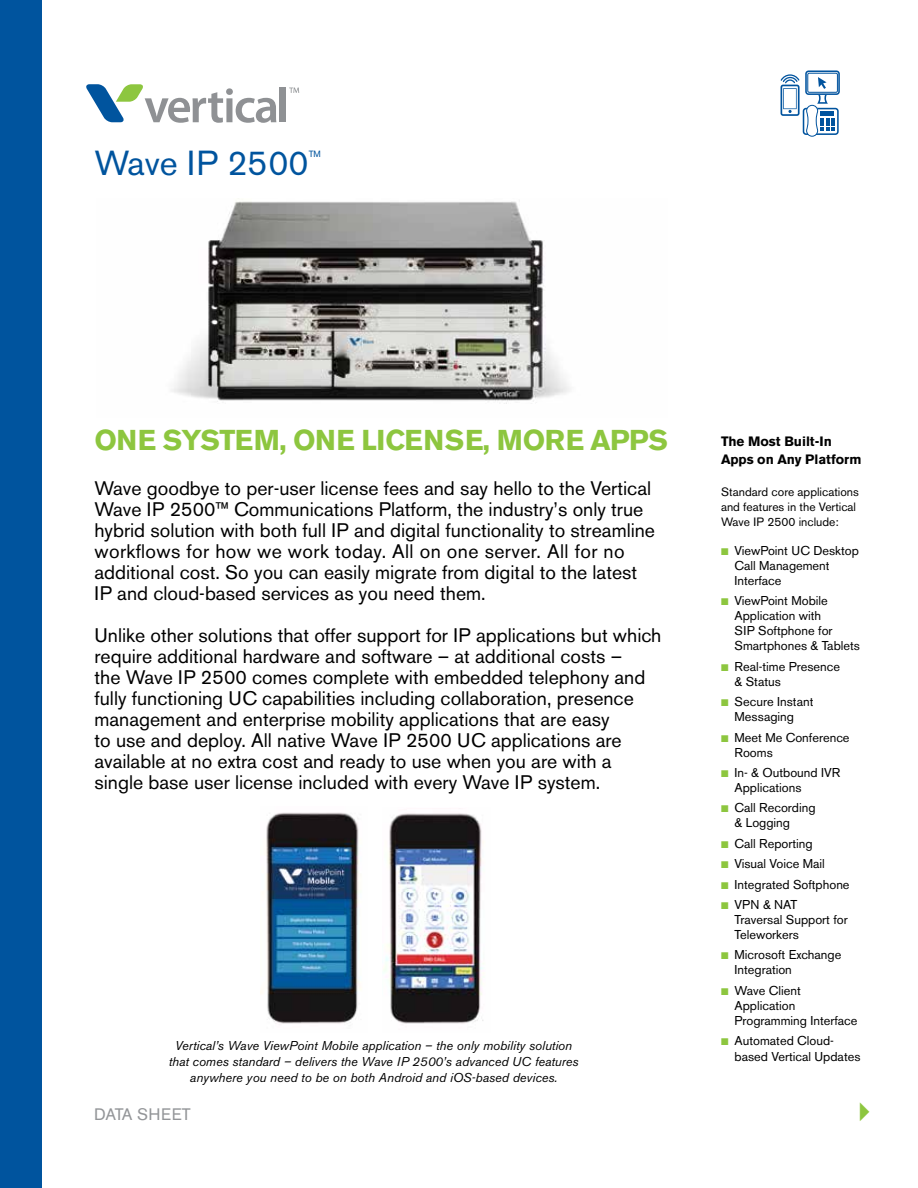
<style>
.page{position:relative;width:918px;height:1188px;background:#fff}
.page>*{position:absolute;margin:0;border:0;box-sizing:border-box;transform-origin:0 0}
.t1{font:34.5px "Akzidenz Grotesk BE";color:#00549e}
.t2{font:700 28.5px "Akzidenz Grotesk BE";letter-spacing:-.02em;color:#8dc63f}
.t3{font:19.5px/21px "Akzidenz Grotesk BE";color:#000}
.t4{font:16.5px "Akzidenz Grotesk BE";color:#939598}
.t5{font:700 13.5px/17.2px "Akzidenz Grotesk BE";color:#000}
.t6{font:12.75px/15px "Akzidenz Grotesk BE";color:#000}
.t7{font:italic 12.75px/15.8px "Akzidenz Grotesk BE";color:#000;text-align:center}
.t8{font:12px/15px "Akzidenz Grotesk BE";color:#000}
.t9{font:9px "Akzidenz Grotesk BE";color:#00549e}
.s1{color:#8dc63f}
</style>
<div class="page">
<div style="left:0;top:0;width:42px;height:1188px;background:#00549e"></div>
<svg style="left:289px;top:88px;width:10px;height:5px"></svg>
<div style="left:280px;top:87px;width:6px;height:35px;background:#8f9194"></div>
<svg style="left:86px;top:84px;width:190px;height:39px"></svg>
<img style="left:260px;top:812px;width:101px;height:212px">
<img style="left:384px;top:813px;width:100px;height:211px">
<img style="left:171px;top:201px;width:399px;height:203px">
<svg style="left:805px;top:70px;width:35px;height:25px"></svg>
<svg style="left:807px;top:72px;width:31px;height:21px"></svg>
<div style="left:808px;top:73px;width:30px;height:20px;border:1px solid #00539e"></div>
<svg style="left:781px;top:74px;width:58px;height:63px"></svg>
<h1 class="t1" style="left:94px;top:142px;width:216px">Wave IP 2500</h1>
<p class="t9" style="left:309px;top:148px;width:14px">TM</p>
<h2 class="t2" style="left:94px;top:424px;width:575px">ONE SYSTEM, ONE LICENSE, MORE APPS</h2>
<p class="t3" style="left:94px;top:478px;width:562px">Wave goodbye to per-user license fees and say hello to the Vertical Wave IP 2500™ Communications Platform, the industry’s only true hybrid solution with both full IP and digital functionality to streamline workflows for how we work today. All on one server. All for no additional cost. So you can easily migrate from digital to the latest IP and cloud-based services as you need them.</p>
<p class="t3" style="left:94px;top:625px;width:568px">Unlike other solutions that offer support for IP applications but which require additional hardware and software – at additional costs –<br>the Wave IP 2500 comes complete with embedded telephony and fully functioning UC capabilities including collaboration, presence management and enterprise mobility applications that are easy<br>to use and deploy. All native Wave IP 2500 UC applications are available at no extra cost and ready to use when you are with a single base user license included with every Wave IP system.</p>
<p class="t7" style="left:169px;top:1038px;width:411px">Vertical’s Wave ViewPoint Mobile application – the only mobility solution that comes standard – delivers the Wave IP 2500’s advanced UC features anywhere you need to be on both Android and iOS-based devices.</p>
<p class="t4" style="left:94px;top:1105px;width:98px">DATA SHEET</p>
<p class="t5" style="left:721px;top:433px;width:142px">The Most Built-In<br>Apps on Any Platform</p>
<p class="t8" style="left:721px;top:484px;width:139px">Standard core applications and features in the Vertical<br>Wave IP 2500 include:</p>
<p class="t6" style="left:735px;top:543px;width:126px;text-indent:-14px"><span class="s1">■</span> ViewPoint UC Desktop<br>Call Management<br>Interface</p>
<p class="t6" style="left:735px;top:593px;width:127px;text-indent:-14px"><span class="s1">■</span> ViewPoint Mobile<br>Application with<br>SIP Softphone for<br>Smartphones &amp; Tablets</p>
<p class="t6" style="left:735px;top:659px;width:107px;text-indent:-14px"><span class="s1">■</span> Real-time Presence &amp; Status</p>
<p class="t6" style="left:721px;top:694px;width:94px;text-align:center"><span class="s1">■</span> Secure Instant<br>Messaging</p>
<p class="t6" style="left:735px;top:730px;width:117px;text-indent:-14px"><span class="s1">■</span> Meet Me Conference<br>Rooms</p>
<p class="t6" style="left:735px;top:765px;width:107px;text-indent:-14px"><span class="s1">■</span> In- &amp; Outbound IVR<br>Applications</p>
<p class="t6" style="left:735px;top:800px;width:83px;text-indent:-14px"><span class="s1">■</span> Call Recording &amp; Logging</p>
<p class="t6" style="left:721px;top:836px;width:93px"><span class="s1">■</span> Call Reporting</p>
<p class="t6" style="left:721px;top:856px;width:105px"><span class="s1">■</span> Visual Voice Mail</p>
<p class="t6" style="left:721px;top:877px;width:130px"><span class="s1">■</span> Integrated Softphone</p>
<p class="t6" style="left:735px;top:897px;width:115px;text-indent:-14px"><span class="s1">■</span> VPN &amp; NAT<br>Traversal Support for<br>Teleworkers</p>
<p class="t6" style="left:735px;top:947px;width:108px;text-indent:-14px"><span class="s1">■</span> Microsoft Exchange<br>Integration</p>
<p class="t6" style="left:735px;top:983px;width:125px;text-indent:-14px"><span class="s1">■</span> Wave Client<br>Application<br>Programming Interface</p>
<p class="t6" style="left:735px;top:1033px;width:127px;line-height:15.8px;text-indent:-14px"><span class="s1">■</span> Automated Cloud&shy;based Vertical Updates</p>
</div>
